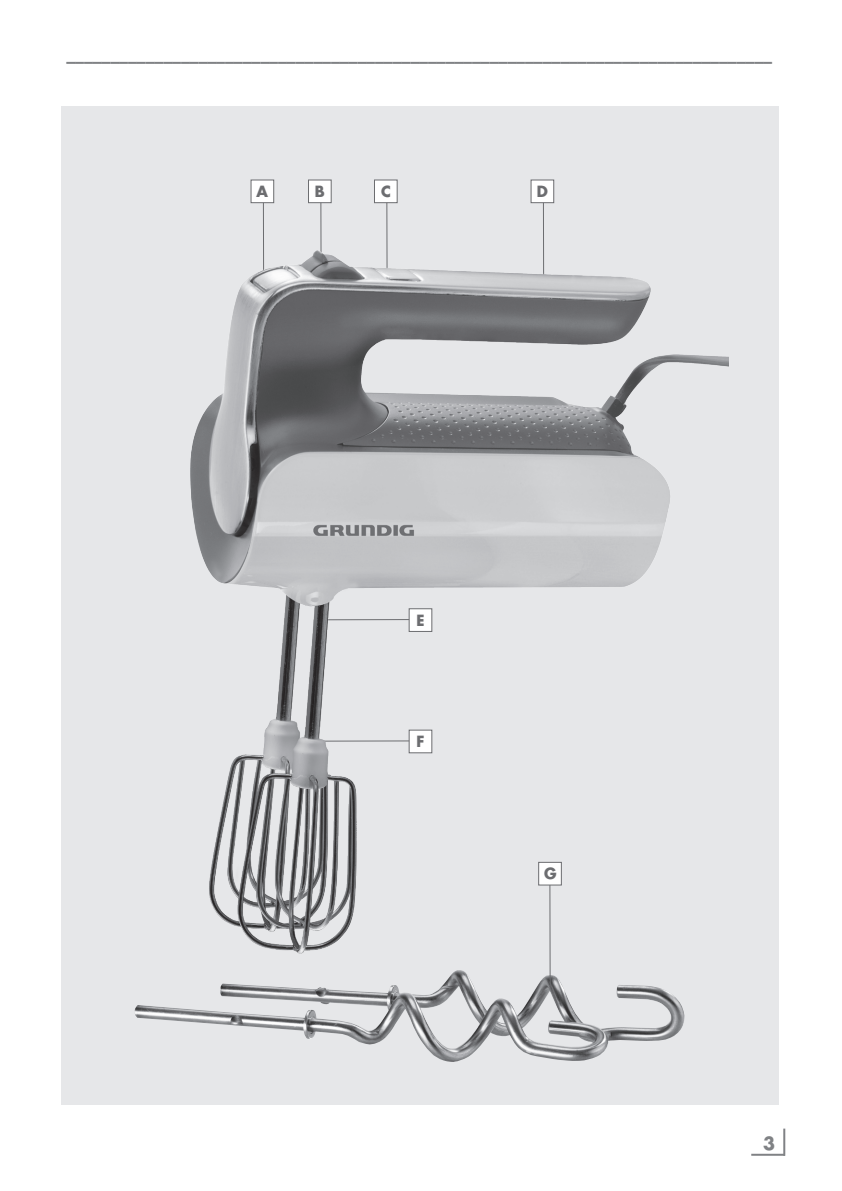
<style>
.page{position:relative;width:842px;height:1191px;background:#fff}
.page>*{position:absolute;margin:0;border:0;box-sizing:border-box;transform-origin:0 0}
.t1{font:700 20px "Futura TOT";color:#808285}
._5_1__Ordnung_16{font:700 18px "Futura TOT";color:#808285}
._02_Fut_GT_Zahlen_Ab{font:700 17px "Futura TOT";color:#6c6d70}
</style>
<div class="page">
<hr style="left:783px;top:1128px;width:2px;height:27px;background:#808285">
<hr style="left:751px;top:1153px;width:34px;height:2px;background:#808285">
<div style="left:61px;top:106px;width:718px;height:998px;background:#e6e7e9"></div>
<img style="left:71px;top:179px;width:658px;height:926px">
<p class="_5_1__Ordnung_16" style="left:66px;top:44px;width:707px">________________________________________________________________________________</p>
<p class="_02_Fut_GT_Zahlen_Ab" style="left:256px;top:181px;width:14px">A</p>
<p class="_02_Fut_GT_Zahlen_Ab" style="left:315px;top:181px;width:12px">B</p>
<p class="_02_Fut_GT_Zahlen_Ab" style="left:381px;top:181px;width:12px">C</p>
<p class="_02_Fut_GT_Zahlen_Ab" style="left:536px;top:181px;width:13px">D</p>
<p class="_02_Fut_GT_Zahlen_Ab" style="left:416px;top:609px;width:10px">E</p>
<p class="_02_Fut_GT_Zahlen_Ab" style="left:416px;top:731px;width:10px">F</p>
<p class="_02_Fut_GT_Zahlen_Ab" style="left:544px;top:863px;width:15px">G</p>
<p class="t1" style="left:763px;top:1130px;width:13px">3</p>
</div>
